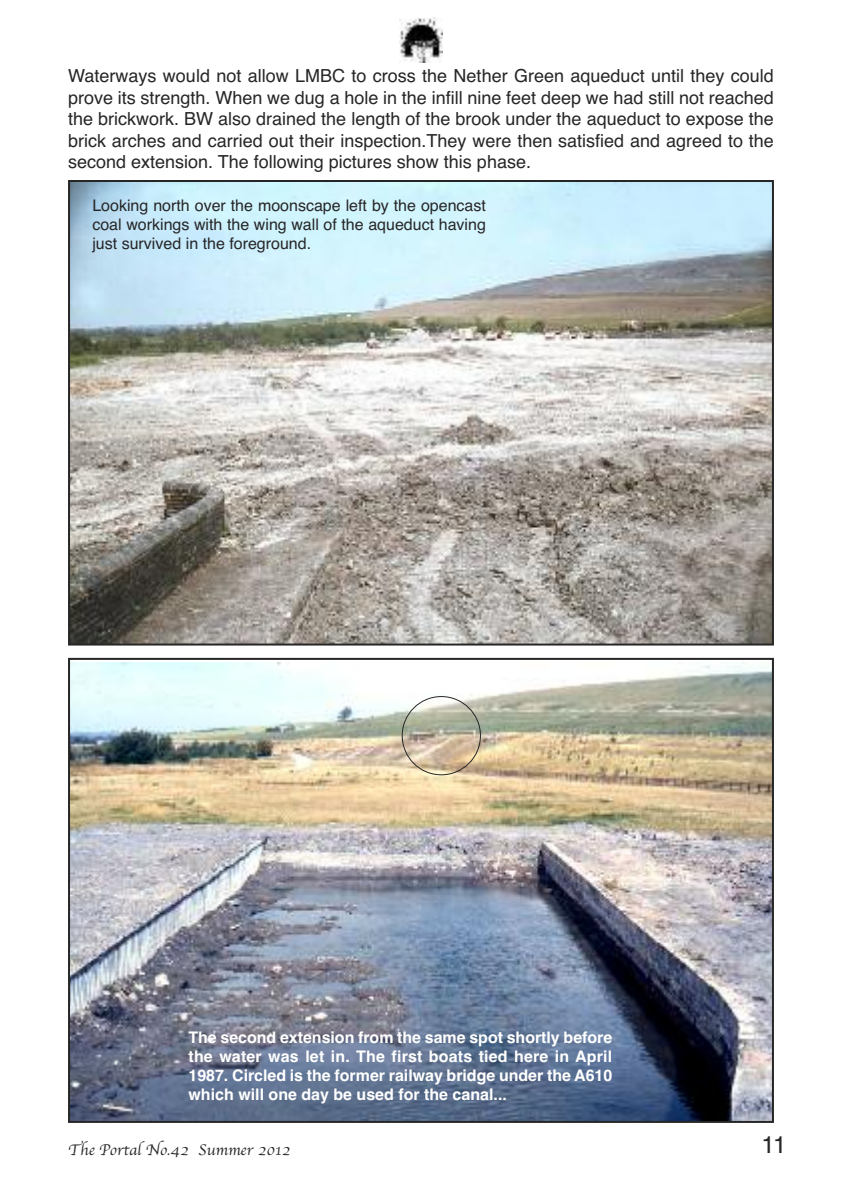
<style>
.page{position:relative;width:842px;height:1191px;background:#fff}
.page>*{position:absolute;margin:0;border:0;box-sizing:border-box;transform-origin:0 0}
.t1{font:24px "Helvetica";color:#272627}
.t2{font:18px/21.6px "Helvetica";color:#272627;text-align:justify}
.t3{font:700 16px/19.2px "Helvetica";color:#fff;text-align:justify}
.t4{font:16px/19.2px "Helvetica";color:#272627;text-align:justify}
.t5{font:16px "Apple Chancery";color:#272627}
</style>
<div class="page">
<img style="left:399px;top:17px;width:44px;height:45px">
<img style="left:71px;top:183px;width:700px;height:459px">
<div style="left:68px;top:180px;width:706px;height:465px;border:2px solid #272627"></div>
<img style="left:71px;top:662px;width:700px;height:458px">
<div style="left:68px;top:658px;width:706px;height:465px;border:2px solid #272627"></div>
<div style="left:402px;top:696px;width:79px;height:79px;border:2px solid #272627;border-radius:50%"></div>
<p class="t2" style="left:68px;top:65px;width:707px">Waterways would not allow LMBC to cross the Nether Green aqueduct until they could prove its strength. When we dug a hole in the infill nine feet deep we had still not reached the brickwork. BW also drained the length of the brook under the aqueduct to expose the brick arches and carried out their inspection.They were then satisfied and agreed to the second extension. The following pictures show this phase.</p>
<p class="t4" style="left:92px;top:196px;width:395px">Looking north over the moonscape left by the opencast coal workings with the wing wall of the aqueduct having just survived in the foreground.</p>
<p class="t3" style="left:189px;top:1027px;width:425px">The second extension from the same spot shortly before the water was let in. The first boats tied here in April 1987. Circled is the former railway bridge under the A610 which will one day be used for the canal...</p>
<p class="t5" style="left:68px;top:1140px;width:224px">The Portal No.42 Summer 2012</p>
<h1 class="t1" style="left:761px;top:1130px;width:26px">11</h1>
</div>
